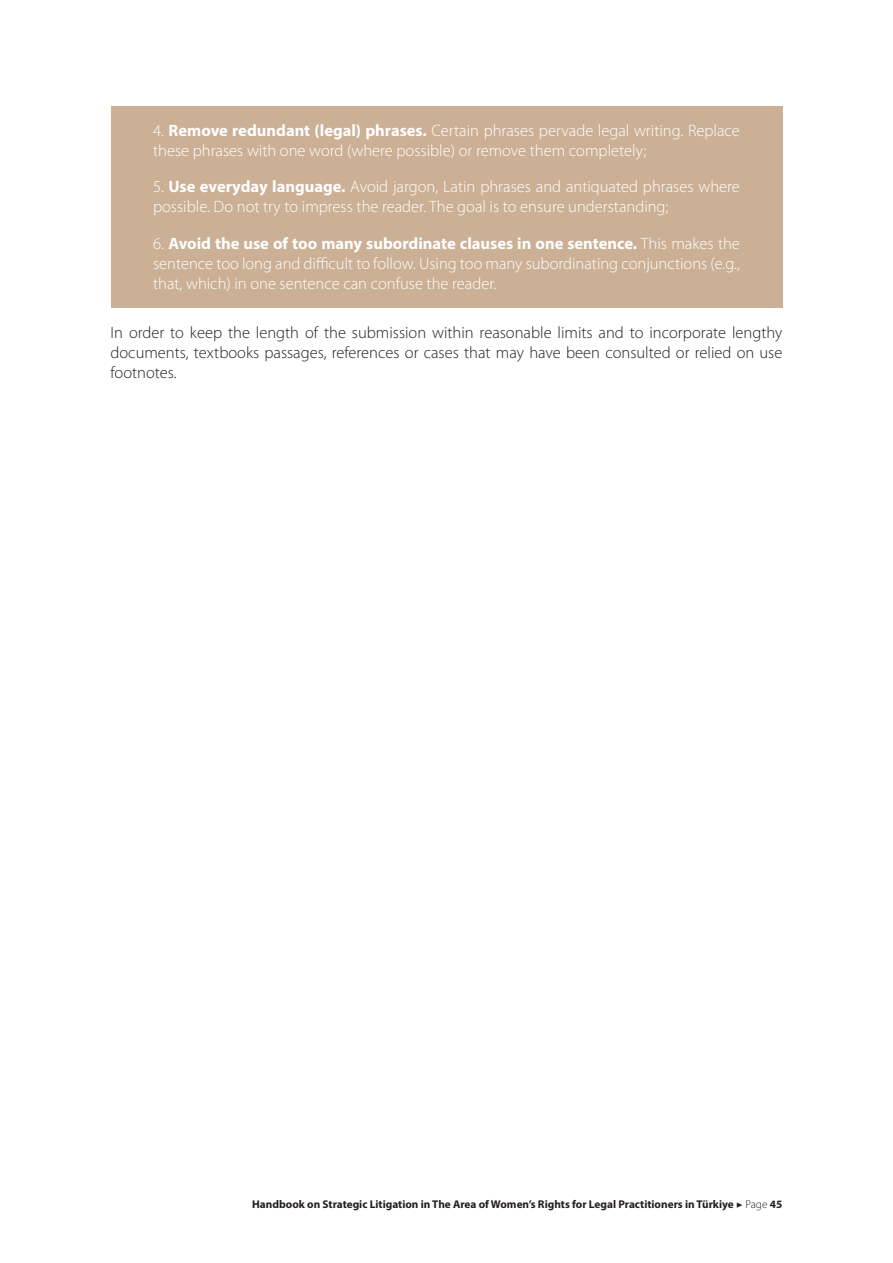
<style>
.page{position:relative;width:893px;height:1263px;background:#fff}
.page>*{position:absolute;margin:0;border:0;box-sizing:border-box;transform-origin:0 0}
.t1{font:300 16.5px/19.8px "Myriad Pro";color:#fff}
.t2{font:300 16.5px/19.8px "Myriad Pro";color:#231f20;text-align:justify}
.t3{font:700 11.25px "Myriad Pro";color:#231f20}
.s1{font-weight:700}
.s2{font-family:"Minion Pro";font-weight:400}
.s3{font-weight:300}
</style>
<div class="page">
<div style="left:111px;top:106px;width:671px;height:201px;background:#ccb095"></div>
<p class="t1" style="left:153px;top:120px;width:588px">4. <span class="s1">Remove redundant (legal) phrases.</span> Certain phrases pervade legal writing. Replace these phrases with one word (where possible) or remove them completely;</p>
<p class="t1" style="left:153px;top:177px;width:588px">5. <span class="s1">Use everyday language.</span> Avoid jargon, Latin phrases and antiquated phrases where possible. Do not try to impress the reader. The goal is to ensure understanding;</p>
<p class="t1" style="left:153px;top:233px;width:588px;text-align:justify">6. <span class="s1">Avoid the use of too many subordinate clauses in one sentence.</span> This makes the sentence too long and difficult to follow. Using too many subordinating conjunctions (e.g., that, which) in one sentence can confuse the reader.</p>
<p class="t2" style="left:111px;top:323px;width:673px">In order to keep the length of the submission within reasonable limits and to incorporate lengthy documents, textbooks passages, references or cases that may have been consulted or relied on use footnotes.</p>
<p class="t3" style="left:252px;top:1196px;width:532px">Handbook on Strategic Litigation in The Area of Women’s Rights for Legal Practitioners in Türkiye <span class="s2">▶</span> <span class="s3">Page</span> 45</p>
</div>
